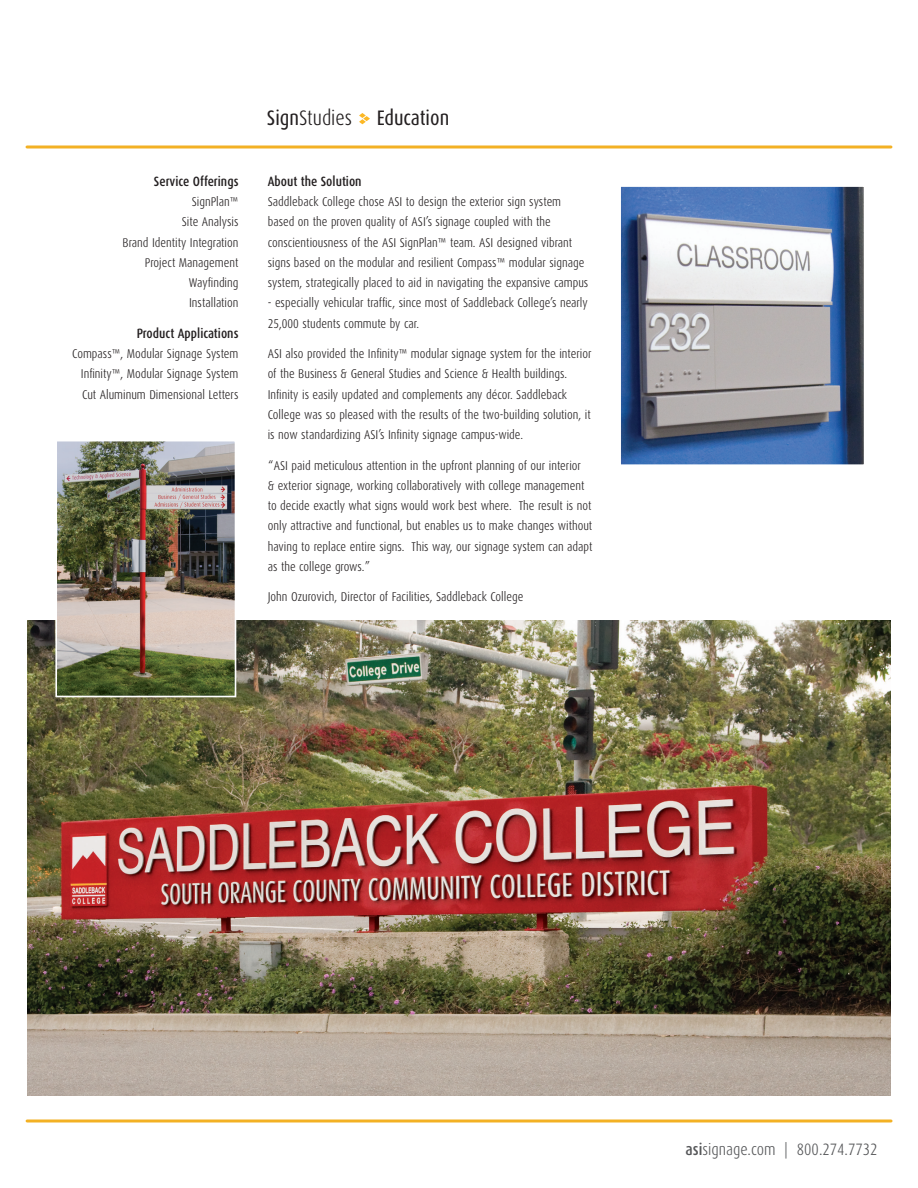
<style>
.page{position:relative;width:918px;height:1188px;background:#fff}
.page>*{position:absolute;margin:0;border:0;box-sizing:border-box;transform-origin:0 0}
.t1{font:300 21px "Dax Condensed";color:#231f20}
.t2{font:21px "Dax Condensed";color:#231f20}
.t3{font:300 16.5px "Dax Condensed";color:#57585a}
.MOD_CS_Side_Tab_Titl{font:500 13.5px "Dax Condensed";color:#231f20}
.MOD_CS_Body_Subhead{font:500 13.5px "Dax Condensed";color:#231f20}
.MOD_Body_Copy{font:300 12.75px/20.2px "Dax Condensed";color:#231f20}
.MOD_CS_Side_Tab{font:300 12.75px "Dax Condensed";color:#231f20}
.s1{font-weight:400}
.s2{font-weight:500}
</style>
<div class="page">
<img style="left:27px;top:620px;width:864px;height:475px">
<img style="left:58px;top:443px;width:175px;height:251px">
<div style="left:55px;top:440px;width:181px;height:257px;border:2px solid #fff"></div>
<img style="left:622px;top:188px;width:241px;height:276px">
<div style="left:618px;top:184px;width:249px;height:284px;border:3px solid #fff"></div>
<svg style="left:359px;top:113px;width:11px;height:11px"></svg>
<hr style="left:27px;top:146px;width:864px;height:2px;background:#f3b124">
<hr style="left:27px;top:1119px;width:864px;height:3px;background:#f3b124">
<p class="MOD_CS_Side_Tab_Titl" style="left:154px;top:174px;width:86px">Service Offerings</p>
<p class="MOD_CS_Side_Tab" style="left:192px;top:195px;width:48px">SignPlan™</p>
<p class="MOD_CS_Side_Tab" style="left:182px;top:215px;width:58px">Site Analysis</p>
<p class="MOD_CS_Side_Tab" style="left:123px;top:235px;width:117px">Brand Identity Integration</p>
<p class="MOD_CS_Side_Tab" style="left:145px;top:256px;width:95px">Project Management</p>
<p class="MOD_CS_Side_Tab" style="left:189px;top:276px;width:51px">Wayfinding</p>
<p class="MOD_CS_Side_Tab" style="left:189px;top:296px;width:51px">Installation</p>
<p class="MOD_CS_Side_Tab_Titl" style="left:137px;top:326px;width:103px">Product Applications</p>
<p class="MOD_CS_Side_Tab" style="left:72px;top:347px;width:168px">Compass™, Modular Signage System</p>
<p class="MOD_CS_Side_Tab" style="left:81px;top:367px;width:159px">Infinity™, Modular Signage System</p>
<p class="MOD_CS_Side_Tab" style="left:82px;top:387px;width:158px">Cut Aluminum Dimensional Letters</p>
<h1 class="t1" style="left:267px;top:106px;width:87px"><span class="s1">Sign</span>Studies</h1>
<p class="t2" style="left:377px;top:106px;width:74px">Education</p>
<p class="MOD_CS_Body_Subhead" style="left:268px;top:174px;width:95px">About the Solution</p>
<p class="MOD_Body_Copy" style="left:268px;top:192px;width:322px">Saddleback College chose ASI to design the exterior sign system based on the proven quality of ASI’s signage coupled with the conscientiousness of the ASI SignPlan™ team. ASI designed vibrant signs based on the modular and resilient Compass™ modular signage system, strategically placed to aid in navigating the expansive campus</p>
<p class="MOD_Body_Copy" style="left:268px;top:293px;width:322px">- especially vehicular traffic, since most of Saddleback College’s nearly<br>25,000 students commute by car.</p>
<p class="MOD_Body_Copy" style="left:268px;top:344px;width:325px">ASI also provided the Infinity™ modular signage system for the interior of the Business &amp; General Studies and Science &amp; Health buildings.<br>Infinity is easily updated and complements any décor. Saddleback College was so pleased with the results of the two-building solution, it is now standardizing ASI’s Infinity signage campus-wide.</p>
<p class="MOD_Body_Copy" style="left:268px;top:455px;width:326px">“ASI paid meticulous attention in the upfront planning of our interior<br>&amp; exterior signage, working collaboratively with college management to decide exactly what signs would work best where. The result is not only attractive and functional, but enables us to make changes without having to replace entire signs. This way, our signage system can adapt as the college grows.”</p>
<p class="MOD_Body_Copy" style="left:268px;top:587px;width:257px">John Ozurovich, Director of Facilities, Saddleback College</p>
<p class="t3" style="left:686px;top:1140px;width:193px"><span class="s2">asi</span>signage.com | 800.274.7732</p>
</div>
